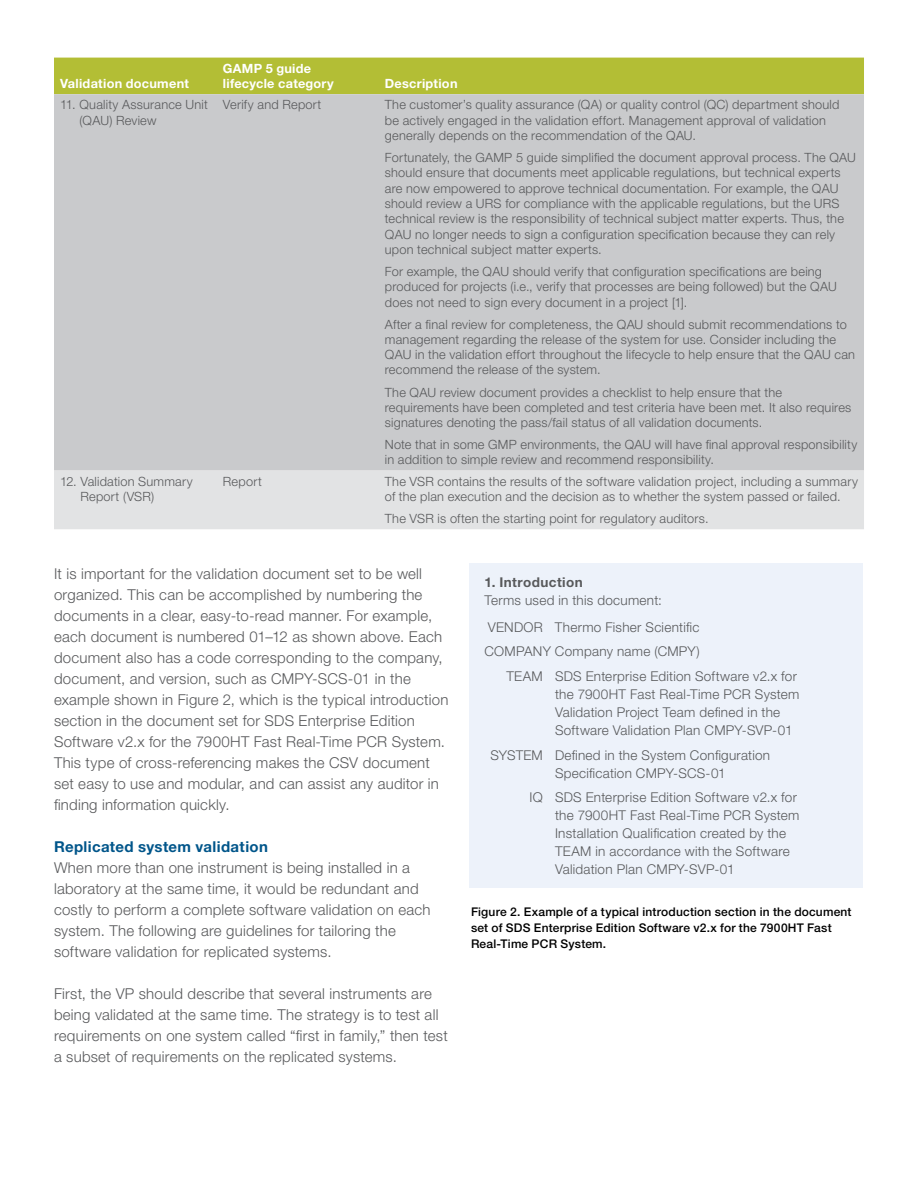
<style>
.page{position:relative;width:918px;height:1188px;background:#fff}
.page>*{position:absolute;margin:0;border:0;box-sizing:border-box;transform-origin:0 0}
.t1{font:300 15px/21px "Helvetica Neue LT Std";letter-spacing:.015em;color:#58595b}
.t2{font:700 15px "Helvetica Neue LT Std";letter-spacing:.025em;color:#00558a}
.t3{font:300 13.5px/18px "Helvetica Neue LT Std";letter-spacing:.02em;color:#58595b}
.t4{font:700 13.5px "Helvetica Neue LT Std";letter-spacing:.03em;color:#58595b}
.t5{font:300 12.75px/15.3px "Helvetica Neue LT Std";letter-spacing:.02em;color:#58595b}
.t6{font:700 12.75px/15.3px "Helvetica Neue LT Std";letter-spacing:.02em;color:#fff}
.t7{font:500 12px/15.8px "Helvetica Neue LT Std";letter-spacing:.015em;color:#000}
</style>
<div class="page">
<div style="left:54px;top:58px;width:810px;height:36px;background:#b3be35"></div>
<div style="left:54px;top:94px;width:810px;height:377px;background:#c9cacc"></div>
<div style="left:54px;top:471px;width:810px;height:58px;background:#e2e3e4"></div>
<div style="left:470px;top:564px;width:393px;height:324px;background:#edf2fa"></div>
<p class="t6" style="left:60px;top:76px;width:130px">Validation document</p>
<p class="t6" style="left:223px;top:60px;width:112px">GAMP 5 guide lifecycle category</p>
<p class="t6" style="left:385px;top:76px;width:74px">Description</p>
<p class="t5" style="left:80px;top:97px;width:130px;text-indent:-19px">11. Quality Assurance Unit (QAU) Review</p>
<p class="t5" style="left:223px;top:97px;width:100px">Verify and Report</p>
<p class="t5" style="left:385px;top:97px;width:456px">The customer’s quality assurance (QA) or quality control (QC) department should be actively engaged in the validation effort. Management approval of validation generally depends on the recommendation of the QAU.</p>
<p class="t5" style="left:385px;top:150px;width:473px">Fortunately, the GAMP 5 guide simplified the document approval process. The QAU should ensure that documents meet applicable regulations, but technical experts are now empowered to approve technical documentation. For example, the QAU should review a URS for compliance with the applicable regulations, but the URS technical review is the responsibility of technical subject matter experts. Thus, the QAU no longer needs to sign a configuration specification because they can rely upon technical subject matter experts.</p>
<p class="t5" style="left:385px;top:263px;width:453px">For example, the QAU should verify that configuration specifications are being produced for projects (i.e., verify that processes are being followed) but the QAU does not need to sign every document in a project [1].</p>
<p class="t5" style="left:385px;top:316px;width:472px">After a final review for completeness, the QAU should submit recommendations to management regarding the release of the system for use. Consider including the QAU in the validation effort throughout the lifecycle to help ensure that the QAU can recommend the release of the system.</p>
<p class="t5" style="left:385px;top:384px;width:468px">The QAU review document provides a checklist to help ensure that the requirements have been completed and test criteria have been met. It also requires signatures denoting the pass/fail status of all validation documents.</p>
<p class="t5" style="left:385px;top:437px;width:474px">Note that in some GMP environments, the QAU will have final approval responsibility in addition to simple review and recommend responsibility.</p>
<p class="t5" style="left:80px;top:473px;width:114px;text-indent:-20px">12. Validation Summary<br>Report (VSR)</p>
<p class="t5" style="left:223px;top:473px;width:40px">Report</p>
<p class="t5" style="left:385px;top:473px;width:475px">The VSR contains the results of the software validation project, including a summary of the plan execution and the decision as to whether the system passed or failed.</p>
<p class="t5" style="left:385px;top:511px;width:325px">The VSR is often the starting point for regulatory auditors.</p>
<p class="t1" style="left:54px;top:563px;width:396px">It is important for the validation document set to be well organized. This can be accomplished by numbering the documents in a clear, easy-to-read manner. For example, each document is numbered 01–12 as shown above. Each document also has a code corresponding to the company, document, and version, such as CMPY-SCS-01 in the example shown in Figure 2, which is the typical introduction section in the document set for SDS Enterprise Edition Software v2.x for the 7900HT Fast Real-Time PCR System.<br>This type of cross-referencing makes the CSV document set easy to use and modular, and can assist any auditor in finding information quickly.</p>
<p class="t2" style="left:54px;top:837px;width:216px">Replicated system validation</p>
<p class="t1" style="left:54px;top:857px;width:378px">When more than one instrument is being installed in a laboratory at the same time, it would be redundant and costly to perform a complete software validation on each system. The following are guidelines for tailoring the software validation for replicated systems.</p>
<p class="t1" style="left:54px;top:983px;width:395px">First, the VP should describe that several instruments are being validated at the same time. The strategy is to test all requirements on one system called “first in family,” then test a subset of requirements on the replicated systems.</p>
<p class="t4" style="left:484px;top:574px;width:100px">1. Introduction</p>
<p class="t3" style="left:484px;top:586px;width:216px;line-height:26.7px">Terms used in this document:<br>VENDOR Thermo Fisher Scientific</p>
<p class="t3" style="left:506px;top:639px;width:292px;line-height:24.8px;text-indent:-22px">COMPANY Company name (CMPY)<br>TEAM SDS Enterprise Edition Software v2.x for</p>
<p class="t3" style="left:555px;top:685px;width:246px">the 7900HT Fast Real-Time PCR System<br>Validation Project Team defined in the<br>Software Validation Plan CMPY-SVP-01</p>
<p class="t3" style="left:555px;top:746px;width:217px;text-indent:-64px">SYSTEM Defined in the System Configuration<br>Specification CMPY-SCS-01</p>
<p class="t3" style="left:555px;top:788px;width:246px;text-indent:-25px">IQ SDS Enterprise Edition Software v2.x for the 7900HT Fast Real-Time PCR System Installation Qualification created by the TEAM in accordance with the Software Validation Plan CMPY-SVP-01</p>
<p class="t7" style="left:471px;top:904px;width:382px">Figure 2. Example of a typical introduction section in the document set of SDS Enterprise Edition Software v2.x for the 7900HT Fast<br>Real-Time PCR System.</p>
</div>
